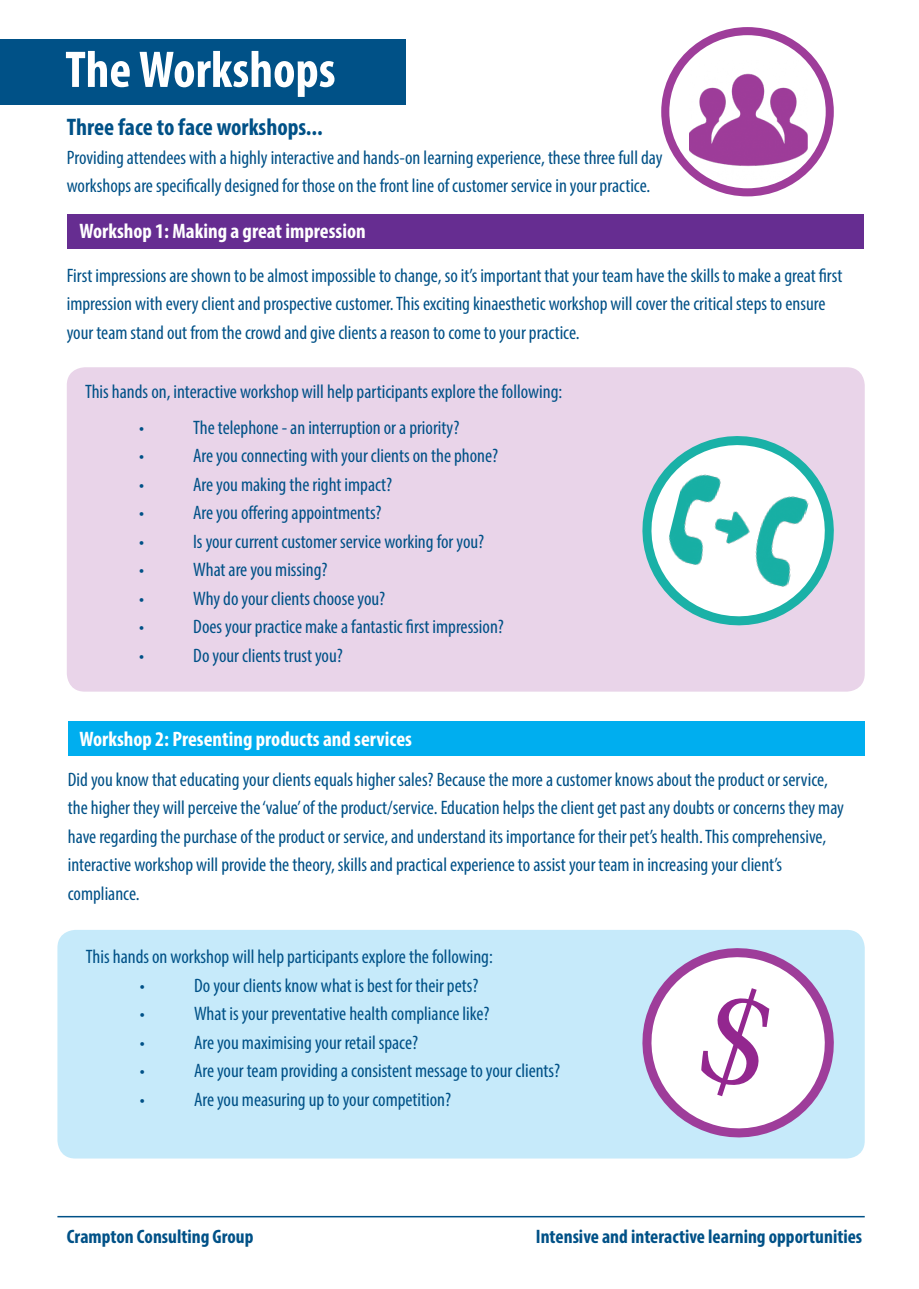
<style>
.page{position:relative;width:919px;height:1289px;background:#fff}
.page>*{position:absolute;margin:0;border:0;box-sizing:border-box;transform-origin:0 0}
.t1{font:700 condensed 52.05px "Myriad Pro";color:#fff}
.t2{font:700 condensed 24px "Myriad Pro";color:#005187}
.t3{font:700 condensed 21px "Myriad Pro";color:#fff}
.t4{font:condensed 19.5px/28.5px "Myriad Pro";color:#005187}
.t5{font:700 condensed 19.5px "Myriad Pro";color:#005187}
</style>
<div class="page">
<div style="left:67px;top:367px;width:797px;height:324px;background:#e9d4e9;border-radius:18px"></div>
<div style="left:57px;top:929px;width:807px;height:229px;background:#c6eafa;border-radius:18px"></div>
<div style="left:0;top:39px;width:405px;height:65px;background:#005187"></div>
<div style="left:67px;top:215px;width:796px;height:34px;background:#662d91"></div>
<div style="left:68px;top:721px;width:796px;height:34px;background:#00aeef"></div>
<svg style="left:665px;top:31px;width:164px;height:161px"></svg>
<div style="left:661px;top:27px;width:172px;height:169px;border:8px solid #9e3d9a;border-radius:50%"></div>
<img style="left:689px;top:60px;width:118px;height:120px">
<svg style="left:642px;top:436px;width:192px;height:190px"></svg>
<img style="left:658px;top:451px;width:155px;height:157px">
<hr style="left:57px;top:1215px;width:807px;height:2px;background:#005187">
<svg style="left:642px;top:948px;width:192px;height:190px"></svg>
<p class="t1" style="left:65px;top:37px;width:272px">The Workshops</p>
<p class="t2" style="left:67px;top:112px;width:257px">Three face to face workshops...</p>
<p class="t4" style="left:67px;top:143px;width:597px">Providing attendees with a highly interactive and hands-on learning experience, these three full day workshops are specifically designed for those on the front line of customer service in your practice.</p>
<p class="t3" style="left:79px;top:218px;width:288px">Workshop 1: Making a great impression</p>
<p class="t4" style="left:67px;top:261px;width:777px">First impressions are shown to be almost impossible to change, so it’s important that your team have the skills to make a great first impression with every client and prospective customer. This exciting kinaesthetic workshop will cover the critical steps to ensure your team stand out from the crowd and give clients a reason to come to your practice.</p>
<p class="t4" style="left:85px;top:376px;width:478px">This hands on, interactive workshop will help participants explore the following:</p>
<p class="t4" style="left:139px;top:412px;width:7px">•</p>
<p class="t4" style="left:193px;top:412px;width:268px">The telephone - an interruption or a priority?</p>
<p class="t4" style="left:139px;top:441px;width:7px">•</p>
<p class="t4" style="left:193px;top:441px;width:306px">Are you connecting with your clients on the phone?</p>
<p class="t4" style="left:139px;top:469px;width:7px">•</p>
<p class="t4" style="left:193px;top:469px;width:201px">Are you making the right impact?</p>
<p class="t4" style="left:139px;top:498px;width:7px">•</p>
<p class="t4" style="left:193px;top:498px;width:190px">Are you offering appointments?</p>
<p class="t4" style="left:139px;top:526px;width:7px">•</p>
<p class="t4" style="left:193px;top:526px;width:292px">Is your current customer service working for you?</p>
<p class="t4" style="left:139px;top:555px;width:7px">•</p>
<p class="t4" style="left:193px;top:555px;width:136px">What are you missing?</p>
<p class="t4" style="left:139px;top:583px;width:7px">•</p>
<p class="t4" style="left:193px;top:583px;width:194px">Why do your clients choose you?</p>
<p class="t4" style="left:139px;top:612px;width:7px">•</p>
<p class="t4" style="left:193px;top:612px;width:312px">Does your practice make a fantastic first impression?</p>
<p class="t4" style="left:139px;top:640px;width:7px">•</p>
<p class="t4" style="left:193px;top:640px;width:151px">Do your clients trust you?</p>
<p class="t3" style="left:79px;top:725px;width:334px">Workshop 2: Presenting products and services</p>
<p class="t4" style="left:68px;top:764px;width:777px">Did you know that educating your clients equals higher sales? Because the more a customer knows about the product or service, the higher they will perceive the ‘value’ of the product/service. Education helps the client get past any doubts or concerns they may have regarding the purchase of the product or service, and understand its importance for their pet’s health. This comprehensive, interactive workshop will provide the theory, skills and practical experience to assist your team in increasing your client’s compliance.</p>
<p class="t4" style="left:86px;top:942px;width:408px">This hands on workshop will help participants explore the following:</p>
<p class="t4" style="left:140px;top:970px;width:7px">•</p>
<p class="t4" style="left:194px;top:970px;width:286px">Do your clients know what is best for their pets?</p>
<p class="t4" style="left:140px;top:999px;width:7px">•</p>
<p class="t4" style="left:194px;top:999px;width:297px">What is your preventative health compliance like?</p>
<p class="t4" style="left:140px;top:1027px;width:7px">•</p>
<p class="t4" style="left:194px;top:1027px;width:226px">Are you maximising your retail space?</p>
<p class="t4" style="left:140px;top:1056px;width:7px">•</p>
<p class="t4" style="left:194px;top:1056px;width:368px">Are your team providing a consistent message to your clients?</p>
<p class="t4" style="left:140px;top:1084px;width:7px">•</p>
<p class="t4" style="left:194px;top:1084px;width:259px">Are you measuring up to your competition?</p>
<p class="t5" style="left:67px;top:1223px;width:188px">Crampton Consulting Group</p>
<p class="t5" style="left:535px;top:1223px;width:328px">Intensive and interactive learning opportunities</p>
</div>
